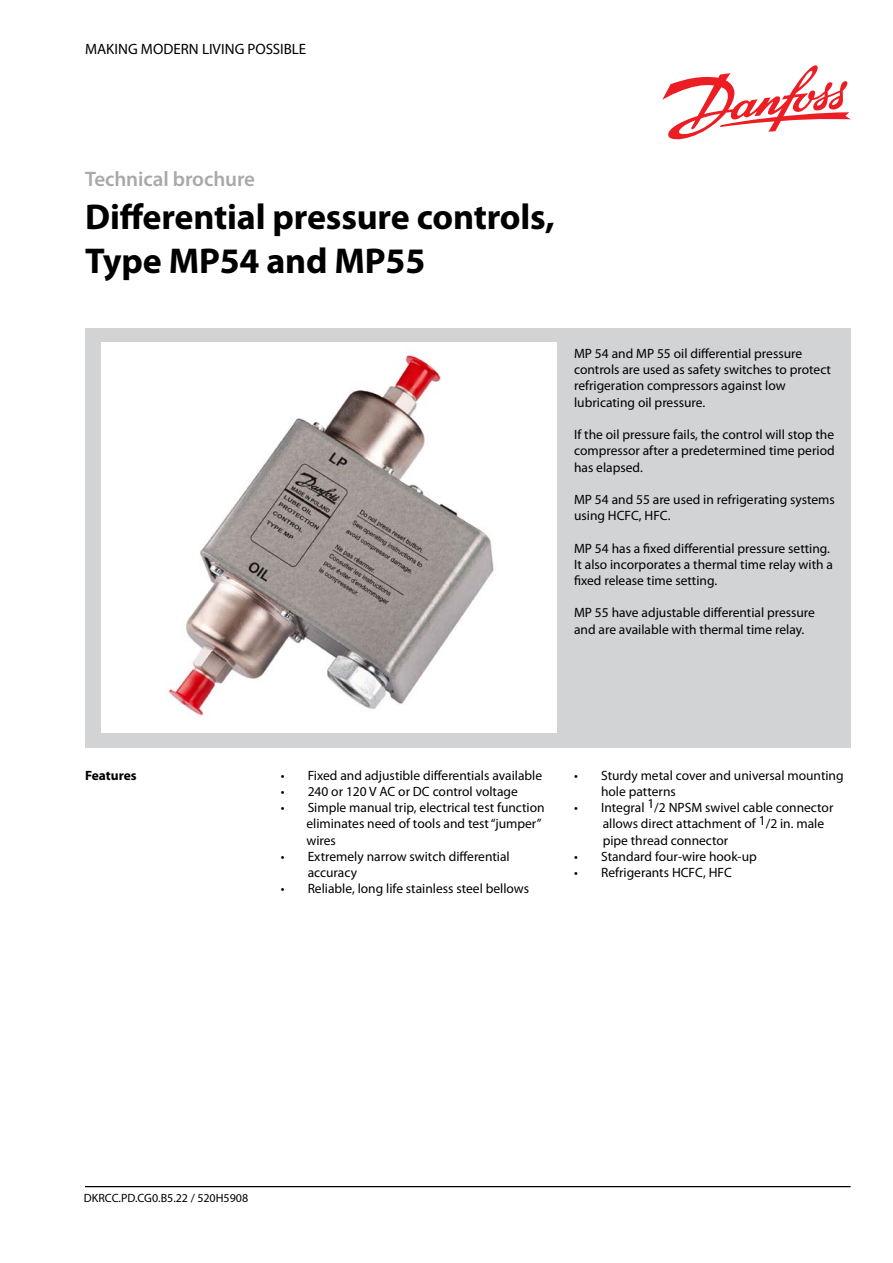
<style>
.page{position:relative;width:893px;height:1263px;background:#fff}
.page>*{position:absolute;margin:0;border:0;box-sizing:border-box;transform-origin:0 0}
.t1{font:700 36px/43.5px "Myriad Pro";letter-spacing:-.005em;color:#000}
.t2{font:600 21px "Myriad Pro";letter-spacing:-.005em;color:#a7a9ac}
.t3{font:15px "Myriad Pro";color:#000}
.t4{font:13.5px/16.2px "Myriad Pro";color:#000}
.t5{font:700 13.5px "Myriad Pro";color:#000}
.t6{font:12px "Myriad Pro";color:#000}
</style>
<div class="page">
<div style="left:85px;top:328px;width:765px;height:419px;background:#d1d3d4"></div>
<div style="left:101px;top:342px;width:455px;height:391px;background:#fff"></div>
<svg style="left:662px;top:65px;width:189px;height:75px"></svg>
<hr style="left:85px;top:1186px;width:765px;height:1px;background:#000">
<img style="left:168px;top:355px;width:326px;height:361px">
<p class="t3" style="left:85px;top:39px;width:223px">MAKING MODERN LIVING POSSIBLE</p>
<h2 class="t2" style="left:85px;top:165px;width:172px">Technical brochure</h2>
<h1 class="t1" style="left:85px;top:194px;width:471px">Differential pressure controls,<br>Type MP54 and MP55</h1>
<p class="t4" style="left:574px;top:345px;width:258px">MP 54 and MP 55 oil differential pressure controls are used as safety switches to protect refrigeration compressors against low lubricating oil pressure.</p>
<p class="t4" style="left:574px;top:426px;width:262px;text-align:justify">If the oil pressure fails, the control will stop the compressor after a predetermined time period has elapsed.</p>
<p class="t4" style="left:574px;top:491px;width:262px">MP 54 and 55 are used in refrigerating systems using HCFC, HFC.</p>
<p class="t4" style="left:574px;top:540px;width:260px">MP 54 has a fixed differential pressure setting.<br>It also incorporates a thermal time relay with a fixed release time setting.</p>
<p class="t4" style="left:574px;top:604px;width:242px">MP 55 have adjustable differential pressure and are available with thermal time relay.</p>
<p class="t5" style="left:85px;top:766px;width:53px">Features</p>
<p class="t4" style="left:281px;top:767px;width:263px">• Fixed and adjustible differentials available</p>
<p class="t4" style="left:281px;top:783px;width:239px">• 240 or 120 V AC or DC control voltage</p>
<p class="t4" style="left:306px;top:799px;width:240px;text-indent:-26px">• Simple manual trip, electrical test function eliminates need of tools and test“jumper” wires</p>
<p class="t4" style="left:308px;top:848px;width:204px;text-indent:-27px">• Extremely narrow switch differential accuracy</p>
<p class="t4" style="left:281px;top:880px;width:250px">• Reliable, long life stainless steel bellows</p>
<p class="t4" style="left:601px;top:767px;width:244px;text-indent:-27px">• Sturdy metal cover and universal mounting hole patterns</p>
<p class="t4" style="left:603px;top:799px;width:232px;text-indent:-29px">• Integral 1/2 NPSM swivel cable connector allows direct attachment of 1/2 in. male pipe thread connector</p>
<p class="t4" style="left:574px;top:848px;width:184px">• Standard four-wire hook-up</p>
<p class="t4" style="left:574px;top:864px;width:159px">• Refrigerants HCFC, HFC</p>
<p class="t6" style="left:84px;top:1191px;width:166px">DKRCC.PD.CG0.B5.22 / 520H5908</p>
</div>
